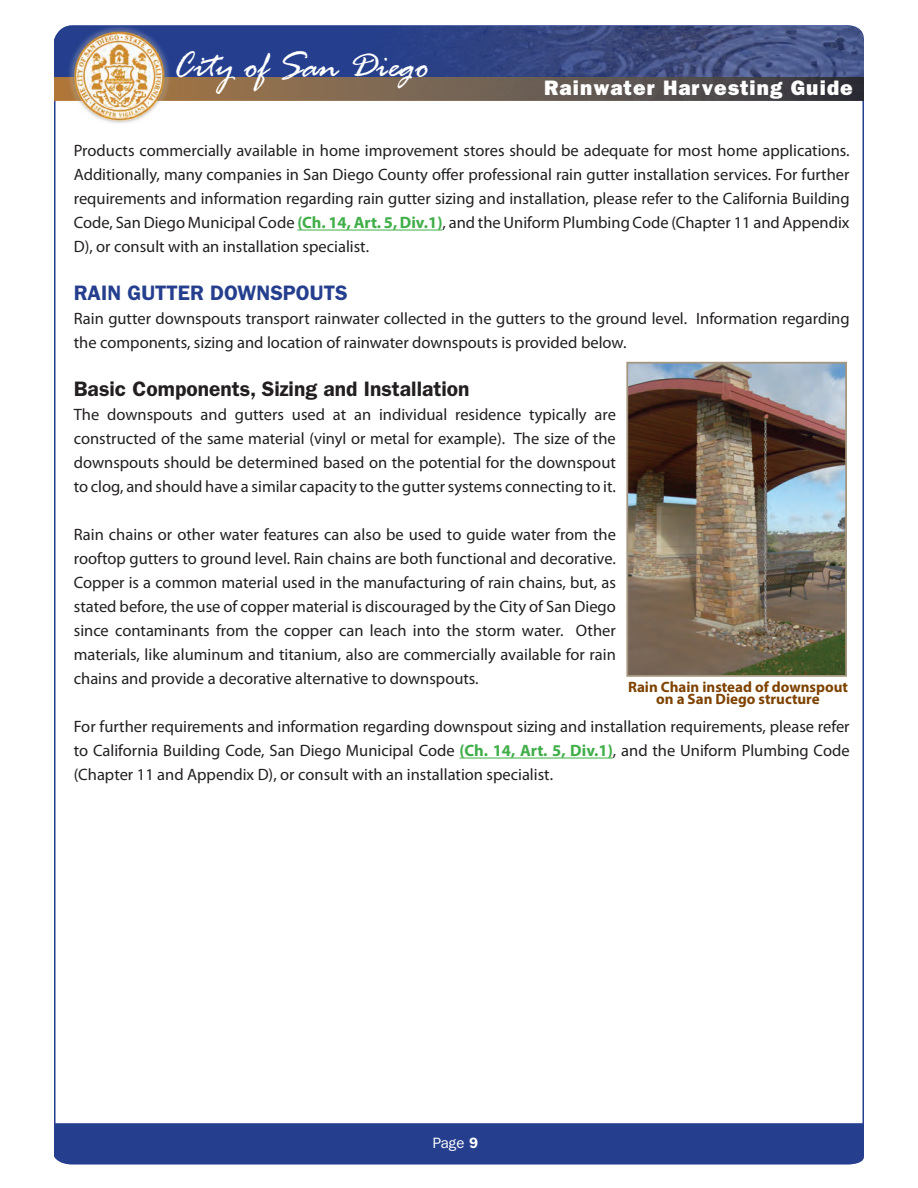
<style>
.page{position:relative;width:918px;height:1188px;background:#fff}
.page>*{position:absolute;margin:0;border:0;box-sizing:border-box;transform-origin:0 0}
.t1{font:italic 39.45px "Rage";color:#fff}
.t2{font:600 21px "ITC Franklin Gothic Std";color:#231f20}
.t3{font:21px "ITC Franklin Gothic Std Hvy";letter-spacing:.05em;color:#fff}
.t4{font:600 21px "ITC Franklin Gothic Std";color:#253f8e}
.t5{font:16.5px/24px "Myriad Pro";color:#231f20;text-align:justify}
.t6{font:700 15px/12px "Myriad Pro";color:#7e4200;text-align:center}
.t7{font:15px "ITC Franklin Gothic Std";color:#fff}
.s1{font-weight:700;color:#40ae49}
.s2{font-weight:600}
</style>
<div class="page">
<svg style="left:54px;top:25px;width:799px;height:75px;background:#2b4490"></svg>
<img style="left:304px;top:26px;width:560px;height:74px">
<svg style="left:55px;top:77px;width:808px;height:23px;background:#6b5a4c"></svg>
<div style="left:54px;top:1123px;width:810px;height:42px;background:#253f8e"></div>
<img style="left:67px;top:25px;width:106px;height:98px">
<hr style="left:297px;top:230px;width:146px;height:1px;background:#40ae49">
<hr style="left:460px;top:758px;width:153px;height:1px;background:#40ae49">
<img style="left:629px;top:365px;width:215px;height:309px">
<div style="left:626px;top:362px;width:221px;height:315px;border:2px solid #a59680"></div>
<h1 class="t1" style="left:172px;top:44px;width:259px">City of San Diego</h1>
<p class="t3" style="left:544px;top:76px;width:310px">Rainwater Harvesting Guide</p>
<p class="t5" style="left:74px;top:139px;width:777px">Products commercially available in home improvement stores should be adequate for most home applications.<br>Additionally, many companies in San Diego County offer professional rain gutter installation services. For further requirements and information regarding rain gutter sizing and installation, please refer to the California Building Code, San Diego Municipal Code <span class="s1">(Ch. 14, Art. 5, Div.1)</span>, and the Uniform Plumbing Code (Chapter 11 and Appendix D), or consult with an installation specialist.</p>
<p class="t4" style="left:74px;top:281px;width:26px">Rain</p>
<p class="t4" style="left:128px;top:281px;width:41px">Gutter</p>
<p class="t4" style="left:210px;top:281px;width:29px">Downspo</p>
<p class="t4" style="left:310px;top:281px;width:27px">uts</p>
<p class="t5" style="left:74px;top:307px;width:777px">Rain gutter downspouts transport rainwater collected in the gutters to the ground level. Information regarding the components, sizing and location of rainwater downspouts is provided below.</p>
<p class="t2" style="left:74px;top:377px;width:397px">Basic Components, Sizing and Installation</p>
<p class="t5" style="left:74px;top:403px;width:544px">The downspouts and gutters used at an individual residence typically are constructed of the same material (vinyl or metal for example). The size of the downspouts should be determined based on the potential for the downspout to clog, and should have a similar capacity to the gutter systems connecting to it.</p>
<p class="t5" style="left:74px;top:523px;width:544px">Rain chains or other water features can also be used to guide water from the rooftop gutters to ground level. Rain chains are both functional and decorative.<br>Copper is a common material used in the manufacturing of rain chains, but, as stated before, the use of copper material is discouraged by the City of San Diego since contaminants from the copper can leach into the storm water. Other materials, like aluminum and titanium, also are commercially available for rain chains and provide a decorative alternative to downspouts.</p>
<p class="t5" style="left:74px;top:715px;width:777px">For further requirements and information regarding downspout sizing and installation requirements, please refer to California Building Code, San Diego Municipal Code <span class="s1">(Ch. 14, Art. 5, Div.1)</span>, and the Uniform Plumbing Code (Chapter 11 and Appendix D), or consult with an installation specialist.</p>
<p class="t6" style="left:628px;top:680px;width:221px">Rain Chain instead of downspout on a San Diego structure</p>
<p class="t7" style="left:433px;top:1134px;width:47px">Page <span class="s2">9</span></p>
</div>
